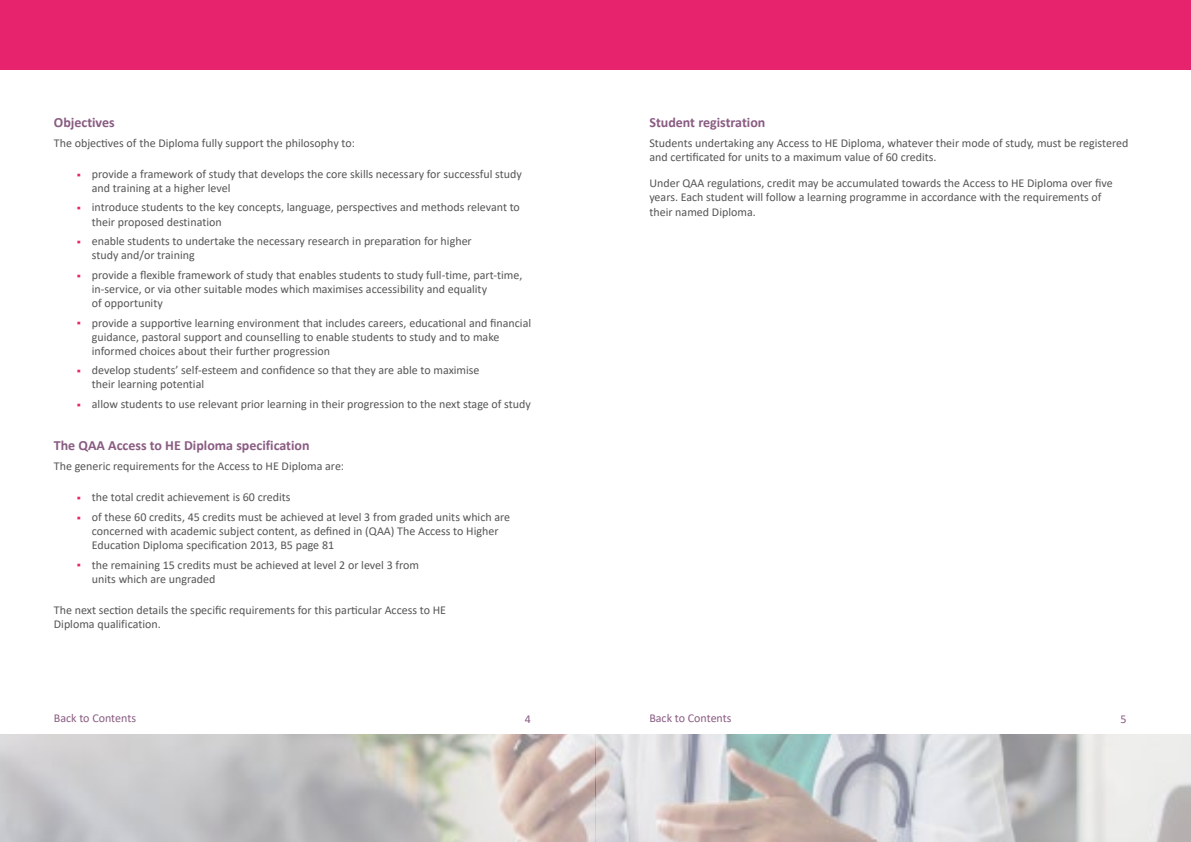
<style>
.page{position:relative;width:1191px;height:842px;background:#fff}
.page>*{position:absolute;margin:0;border:0;box-sizing:border-box;transform-origin:0 0}
.t1{font:700 14px "Calibri";color:#895c82}
.t2{font:12px/14px "Calibri";color:#565555}
.t3{font:12px "Calibri";color:#895c82}
.s1{font-weight:700;color:#e7236d}
</style>
<div class="page">
<div style="left:595px;top:0;width:596px;height:69px;background:#e7236d"></div>
<img style="left:0;top:734px;width:1191px;height:108px">
<div style="left:0;top:0;width:595px;height:69px;background:#e7236d"></div>
<p class="t1" style="left:54px;top:112px;width:62px">Objectives</p>
<p class="t2" style="left:54px;top:136px;width:302px">The objectives of the Diploma fully support the philosophy to:</p>
<p class="t2" style="left:92px;top:167px;width:431px;text-indent:-15px"><span class="s1">▪</span> provide a framework of study that develops the core skills necessary for successful study and training at a higher level</p>
<p class="t2" style="left:92px;top:200px;width:429px;text-indent:-15px"><span class="s1">▪</span> introduce students to the key concepts, language, perspectives and methods relevant to their proposed destination</p>
<p class="t2" style="left:92px;top:234px;width:381px;text-indent:-15px"><span class="s1">▪</span> enable students to undertake the necessary research in preparation for higher study and/or training</p>
<p class="t2" style="left:92px;top:268px;width:432px;text-indent:-15px"><span class="s1">▪</span> provide a flexible framework of study that enables students to study full-time, part-time, in-service, or via other suitable modes which maximises accessibility and equality<br>of opportunity</p>
<p class="t2" style="left:92px;top:315px;width:441px;text-indent:-15px"><span class="s1">▪</span> provide a supportive learning environment that includes careers, educational and financial guidance, pastoral support and counselling to enable students to study and to make informed choices about their further progression</p>
<p class="t2" style="left:92px;top:363px;width:389px;text-indent:-15px"><span class="s1">▪</span> develop students’ self-esteem and confidence so that they are able to maximise their learning potential</p>
<p class="t2" style="left:77px;top:397px;width:455px"><span class="s1">▪</span> allow students to use relevant prior learning in their progression to the next stage of study</p>
<p class="t1" style="left:54px;top:436px;width:257px">The QAA Access to HE Diploma specification</p>
<p class="t2" style="left:54px;top:459px;width:292px">The generic requirements for the Access to HE Diploma are:</p>
<p class="t2" style="left:77px;top:490px;width:215px"><span class="s1">▪</span> the total credit achievement is 60 credits</p>
<p class="t2" style="left:92px;top:510px;width:420px;text-indent:-15px"><span class="s1">▪</span> of these 60 credits, 45 credits must be achieved at level 3 from graded units which are concerned with academic subject content, as defined in (QAA) The Access to Higher<br>Education Diploma specification 2013, B5 page 81</p>
<p class="t2" style="left:92px;top:557px;width:329px;text-indent:-15px"><span class="s1">▪</span> the remaining 15 credits must be achieved at level 2 or level 3 from units which are ungraded</p>
<p class="t2" style="left:54px;top:602px;width:394px;line-height:14.4px">The next section details the specific requirements for this particular Access to HE<br>Diploma qualification.</p>
<p class="t1" style="left:649px;top:112px;width:117px">Student registration</p>
<p class="t2" style="left:649px;top:135px;width:480px;line-height:14.4px">Students undertaking any Access to HE Diploma, whatever their mode of study, must be registered and certificated for units to a maximum value of 60 credits.</p>
<p class="t2" style="left:649px;top:175px;width:465px;line-height:14.4px">Under QAA regulations, credit may be accumulated towards the Access to HE Diploma over five years. Each student will follow a learning programme in accordance with the requirements of their named Diploma.</p>
<p class="t3" style="left:54px;top:710px;width:84px">Back to Contents</p>
<p class="t3" style="left:525px;top:711px;width:8px">4</p>
<p class="t3" style="left:649px;top:710px;width:84px">Back to Contents</p>
<p class="t3" style="left:1120px;top:711px;width:8px">5</p>
</div>
